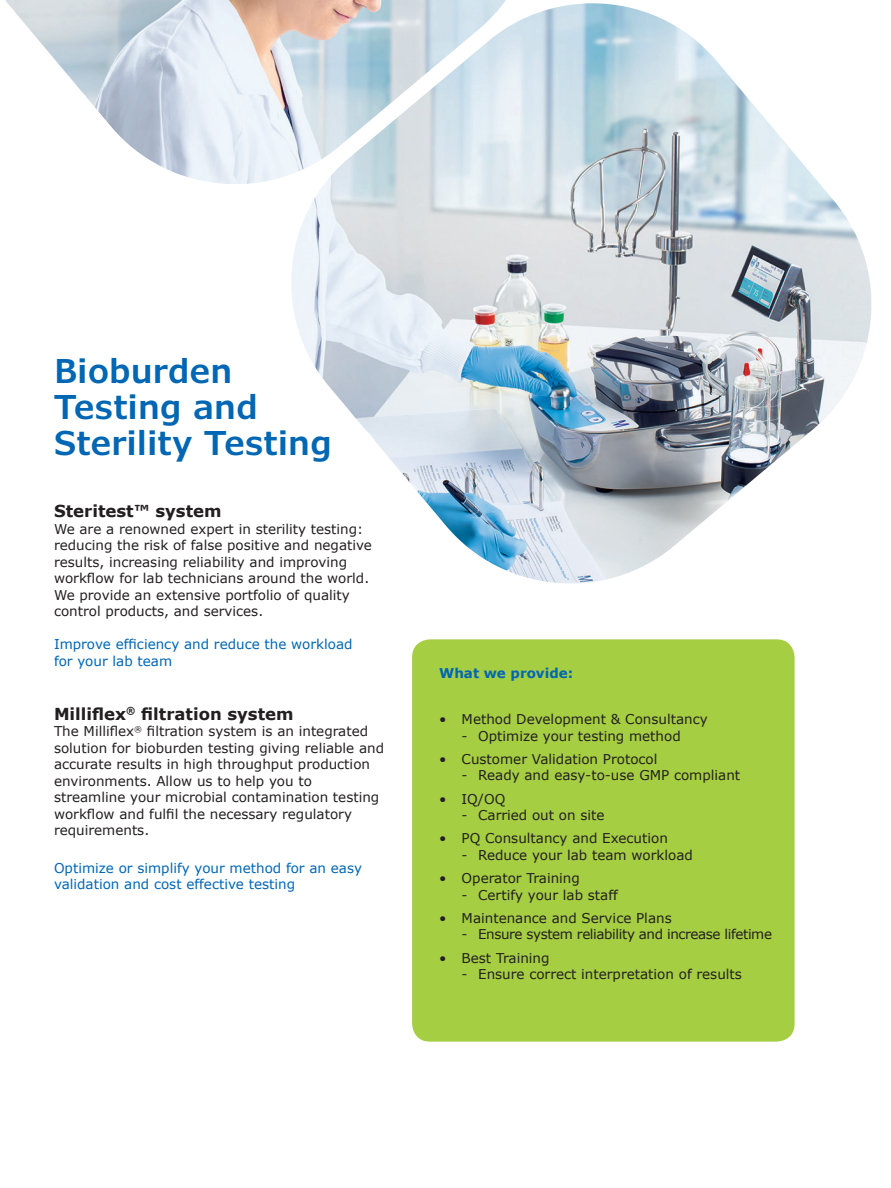
<style>
.page{position:relative;width:891px;height:1188px;background:#fff}
.page>*{position:absolute;margin:0;border:0;box-sizing:border-box;transform-origin:0 0}
.t1{font:600 33px/36px "Verdana Pro";color:#0166b3}
.t2{font:700 16.5px "Verdana";color:#231f20}
.t3{font:13.5px/16.5px "Verdana";color:#231f20}
.t4{font:13.5px/16.5px "Verdana";color:#0166b3}
.t5{font:13.5px "Verdana";letter-spacing:-.03em;color:#231f20}
.t6{font:700 13.5px "Verdana";color:#0166b3}
</style>
<div class="page">
<div style="left:412px;top:639px;width:383px;height:403px;background:#a5ce43;border-radius:18px"></div>
<img style="left:6px;top:0;width:500px;height:184px">
<img style="left:272px;top:3px;width:600px;height:581px">
<h1 class="t1" style="left:54px;top:353px;width:279px">Bioburden<br>Testing and<br>Sterility Testing</h1>
<p class="t2" style="left:54px;top:499px;width:169px">Steritest™ system</p>
<p class="t3" style="left:54px;top:520px;width:320px">We are a renowned expert in sterility testing: reducing the risk of false positive and negative results, increasing reliability and improving workflow for lab technicians around the world.<br>We provide an extensive portfolio of quality control products, and services.</p>
<p class="t4" style="left:54px;top:636px;width:300px">Improve efficiency and reduce the workload for your lab team</p>
<p class="t2" style="left:54px;top:702px;width:241px">Milliflex<sup>®</sup> filtration system</p>
<p class="t3" style="left:54px;top:723px;width:332px">The Milliflex<sup>®</sup> filtration system is an integrated solution for bioburden testing giving reliable and accurate results in high throughput production environments. Allow us to help you to streamline your microbial contamination testing workflow and fulfil the necessary regulatory requirements.</p>
<p class="t4" style="left:54px;top:859px;width:310px">Optimize or simplify your method for an easy validation and cost effective testing</p>
<p class="t6" style="left:439px;top:663px;width:136px">What we provide:</p>
<p class="t3" style="left:439px;top:711px;width:270px">• Method Development &amp; Consultancy</p>
<p class="t3" style="left:462px;top:727px;width:221px">- Optimize your testing method</p>
<p class="t3" style="left:439px;top:751px;width:220px">• Customer Validation Protocol</p>
<p class="t3" style="left:462px;top:767px;width:280px">- Ready and easy-to-use GMP compliant</p>
<p class="t3" style="left:439px;top:790px;width:68px">• IQ/OQ</p>
<p class="t3" style="left:462px;top:807px;width:144px">- Carried out on site</p>
<p class="t3" style="left:439px;top:830px;width:230px">• PQ Consultancy and Execution</p>
<p class="t3" style="left:462px;top:847px;width:233px">- Reduce your lab team workload</p>
<p class="t3" style="left:439px;top:870px;width:142px">• Operator Training</p>
<p class="t3" style="left:462px;top:886px;width:158px">- Certify your lab staff</p>
<p class="t3" style="left:439px;top:910px;width:234px">• Maintenance and Service Plans</p>
<p class="t5" style="left:462px;top:925px;width:312px">- Ensure system reliability and increase lifetime</p>
<p class="t3" style="left:439px;top:949px;width:112px">• Best Training</p>
<p class="t3" style="left:462px;top:966px;width:282px">- Ensure correct interpretation of results</p>
</div>
